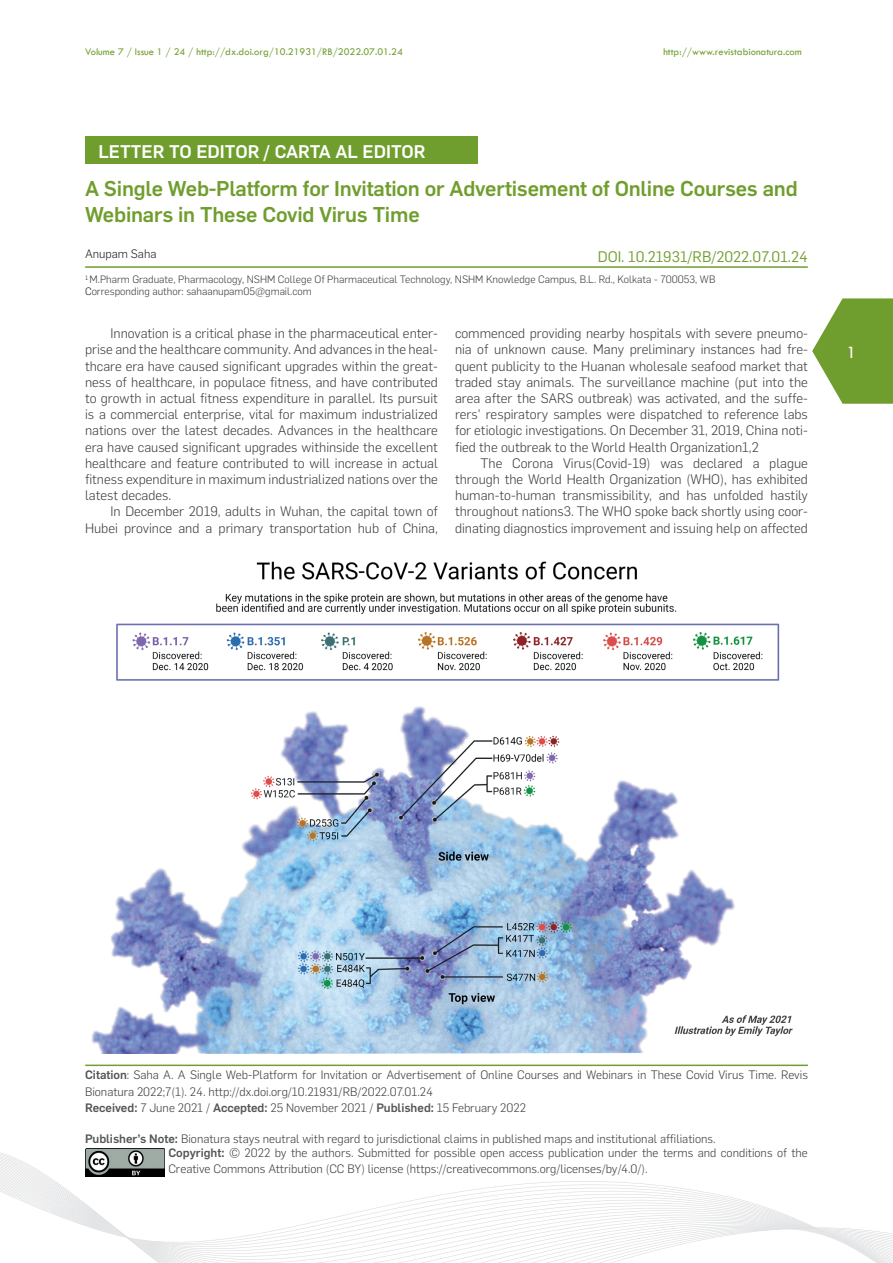
<style>
.page{position:relative;width:893px;height:1263px;background:#fff}
.page>*{position:absolute;margin:0;border:0;box-sizing:border-box;transform-origin:0 0}
.t1{font:500 21px/25.2px "Flama";letter-spacing:-.01em;color:#709e2e}
.t2{font:500 18px "Flama";color:#fff}
.t3{font:18px "Tw Cen";color:#fff}
.t4{font:15px "Flama";color:#709e2e}
.t5{font:300 13.5px/16.2px "Flama";color:#3e3e3f;text-align:justify}
.t6{font:300 12px/16.5px "Flama";color:#3e3e3f}
.t7{font:300 12px "Flama";color:#231f20}
.t8{font:300 10.5px/12px "Flama";color:#3e3e3f}
.t9{font:10.5px "Tw Cen";color:#709e2e}
.s1{color:#231f20}
.s2{font-weight:500;color:#545557}
</style>
<div class="page">
<svg style="left:812px;top:298px;width:81px;height:106px"></svg>
<svg style="left:0;top:1167px;width:893px;height:96px"></svg>
<div style="left:85px;top:136px;width:392px;height:27px;background:#709e2e"></div>
<hr style="left:85px;top:266px;width:723px;height:2px;background:#709e2e">
<img style="left:85px;top:1148px;width:79px;height:28px">
<hr style="left:85px;top:1064px;width:723px;height:2px;background:#709e2e">
<img style="left:91px;top:561px;width:702px;height:492px">
<p class="t9" style="left:85px;top:45px;width:319px">Volume 7 / Issue 1 / 24 / http://dx.doi.org/10.21931/RB/2022.07.01.24</p>
<h2 class="t2" style="left:98px;top:139px;width:329px">LETTER TO EDITOR / CARTA AL EDITOR</h2>
<p class="t9" style="left:663px;top:45px;width:140px">http://www.revistabionatura.com</p>
<h1 class="t1" style="left:85px;top:175px;width:714px">A Single Web-Platform for Invitation or Advertisement of Online Courses and<br>Webinars in These Covid Virus Time</h1>
<p class="t7" style="left:85px;top:245px;width:73px">Anupam Saha</p>
<p class="t4" style="left:598px;top:247px;width:212px">DOI. 10.21931/RB/2022.07.01.24</p>
<p class="t8" style="left:85px;top:273px;width:632px"><sup>1</sup> M.Pharm Graduate, Pharmacology, NSHM College Of Pharmaceutical Technology, NSHM Knowledge Campus, B.L. Rd., Kolkata - 700053, WB<br><span class="s1">C</span>orresponding author: sahaanupam05@gmail.com</p>
<p class="t5" style="left:85px;top:324px;width:354px;text-indent:26px">Innovation is a critical phase in the pharmaceutical enter&shy;prise and the healthcare community. And advances in the heal&shy;thcare era have caused significant upgrades within the great&shy;ness of healthcare, in populace fitness, and have contributed to growth in actual fitness expenditure in parallel. Its pursuit is a commercial enterprise, vital for maximum industrialized nations over the latest decades. Advances in the healthcare era have caused significant upgrades withinside the excellent healthcare and feature contributed to will increase in actual fitness expenditure in maximum industrialized nations over the latest decades.</p>
<p class="t5" style="left:85px;top:503px;width:354px;text-align:right">In December 2019, adults in Wuhan, the capital town of<br>Hubei province and a primary transportation hub of China,</p>
<p class="t5" style="left:455px;top:324px;width:354px">commenced providing nearby hospitals with severe pneumo&shy;nia of unknown cause. Many preliminary instances had fre&shy;quent publicity to the Huanan wholesale seafood market that traded stay animals. The surveillance machine (put into the area after the SARS outbreak) was activated, and the suffe&shy;rers' respiratory samples were dispatched to reference labs for etiologic investigations. On December 31, 2019, China noti&shy;fied the outbreak to the World Health Organization1,2</p>
<p class="t5" style="left:455px;top:454px;width:354px;text-indent:26px">The Corona Virus(Covid-19) was declared a plague through the World Health Organization (WHO), has exhibited human-to-human transmissibility, and has unfolded hastily throughout nations3. The WHO spoke back shortly using coor&shy;dinating diagnostics improvement and issuing help on affected</p>
<h2 class="t3" style="left:846px;top:341px;width:11px">1</h2>
<p class="t6" style="left:85px;top:1066px;width:724px"><span class="s2">Citation</span>: Saha A. A Single Web-Platform for Invitation or Advertisement of Online Courses and Webinars in These Covid Virus Time. Revis<br>Bionatura 2022;7(1). 24. http://dx.doi.org/10.21931/RB/2022.07.01.24<br><span class="s2">Received:</span> 7 June 2021 / <span class="s2">Accepted:</span> 25 November 2021 / <span class="s2">Published:</span> 15 February 2022</p>
<p class="t6" style="left:168px;top:1131px;width:641px;line-height:14.2px;text-indent:-83px"><span class="s2">Publisher’s Note:</span> Bionatura stays neutral with regard to jurisdictional claims in published maps and institutional affiliations.<br><span class="s2">Copyright:</span> © 2022 by the authors. Submitted for possible open access publication under the terms and conditions of the</p>
<p class="t6" style="left:168px;top:1160px;width:481px">Creative Commons Attribution (CC BY) license (https://creativecommons.org/licenses/by/4.0/).</p>
</div>
